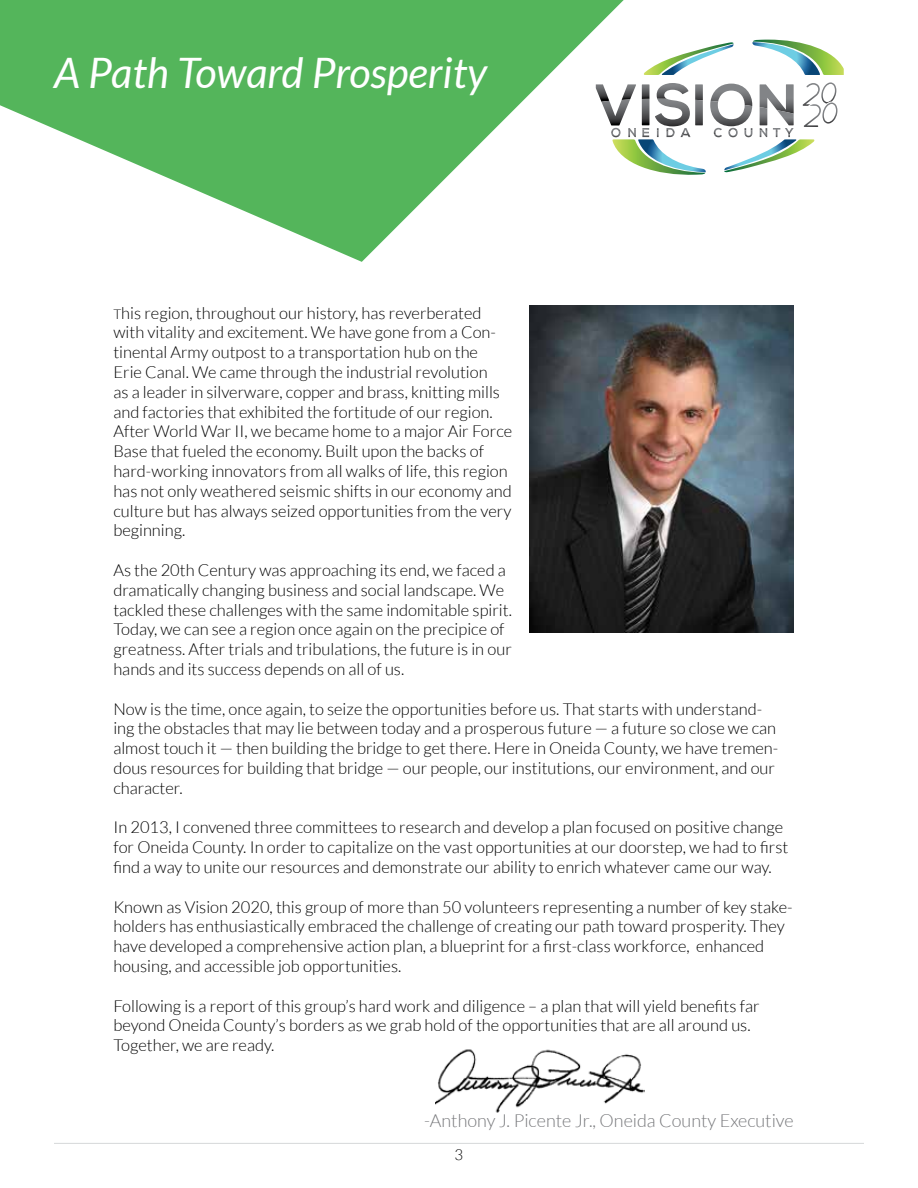
<style>
.page{position:relative;width:918px;height:1188px;background:#fff}
.page>*{position:absolute;margin:0;border:0;box-sizing:border-box;transform-origin:0 0}
.t1{font:italic 42px "Lato";color:#fff}
.t2{font:300 18px "Lato";color:#77787b}
.t3{font:300 16.5px/19.8px "Lato";color:#000}
.t4{font:300 15px "Lato";color:#000}
.s1{font-size:13.5px}
</style>
<div class="page">
<svg style="left:0;top:0;width:624px;height:262px;fill:#54b55b"></svg>
<img style="left:530px;top:305px;width:264px;height:328px">
<svg style="left:644px;top:42px;width:90px;height:33px"></svg>
<svg style="left:752px;top:40px;width:92px;height:35px"></svg>
<svg style="left:596px;top:82px;width:241px;height:94px"></svg>
<hr style="left:54px;top:1143px;width:810px;height:1px;background:#d1d3d4">
<img style="left:435px;top:1049px;width:209px;height:64px">
<h1 class="t1" style="left:54px;top:49px;width:435px">A Path Toward Prosperity</h1>
<p class="t3" style="left:113px;top:303px;width:400px"><span class="s1">T</span>his region, throughout our history, has reverberated with vitality and excitement. We have gone from a Con&shy;tinental Army outpost to a transportation hub on the<br>Erie Canal. We came through the industrial revolution<br>as a leader in silverware, copper and brass, knitting mills and factories that exhibited the fortitude of our region.<br>After World War II, we became home to a major Air Force Base that fueled the economy. Built upon the backs of hard-working innovators from all walks of life, this region has not only weathered seismic shifts in our economy and culture but has always seized opportunities from the very beginning.</p>
<p class="t3" style="left:113px;top:560px;width:400px">As the 20th Century was approaching its end, we faced a dramatically changing business and social landscape. We tackled these challenges with the same indomitable spirit.<br>Today, we can see a region once again on the precipice of greatness. After trials and tribulations, the future is in our hands and its success depends on all of us.</p>
<p class="t3" style="left:113px;top:699px;width:666px">Now is the time, once again, to seize the opportunities before us. That starts with understand&shy;ing the obstacles that may lie between today and a prosperous future — a future so close we can almost touch it — then building the bridge to get there. Here in Oneida County, we have tremen&shy;dous resources for building that bridge — our people, our institutions, our environment, and our character.</p>
<p class="t3" style="left:113px;top:818px;width:676px">In 2013, I convened three committees to research and develop a plan focused on positive change for Oneida County. In order to capitalize on the vast opportunities at our doorstep, we had to first find a way to unite our resources and demonstrate our ability to enrich whatever came our way.</p>
<p class="t3" style="left:113px;top:897px;width:681px">Known as Vision 2020, this group of more than 50 volunteers representing a number of key stake&shy;holders has enthusiastically embraced the challenge of creating our path toward prosperity. They have developed a comprehensive action plan, a blueprint for a first-class workforce, enhanced housing, and accessible job opportunities.</p>
<p class="t3" style="left:113px;top:996px;width:648px">Following is a report of this group’s hard work and diligence – a plan that will yield benefits far beyond Oneida County’s borders as we grab hold of the opportunities that are all around us.<br>Together, we are ready.</p>
<p class="t2" style="left:424px;top:1111px;width:371px">-Anthony J. Picente Jr., Oneida County Executive</p>
<p class="t4" style="left:455px;top:1147px;width:10px">3</p>
</div>
